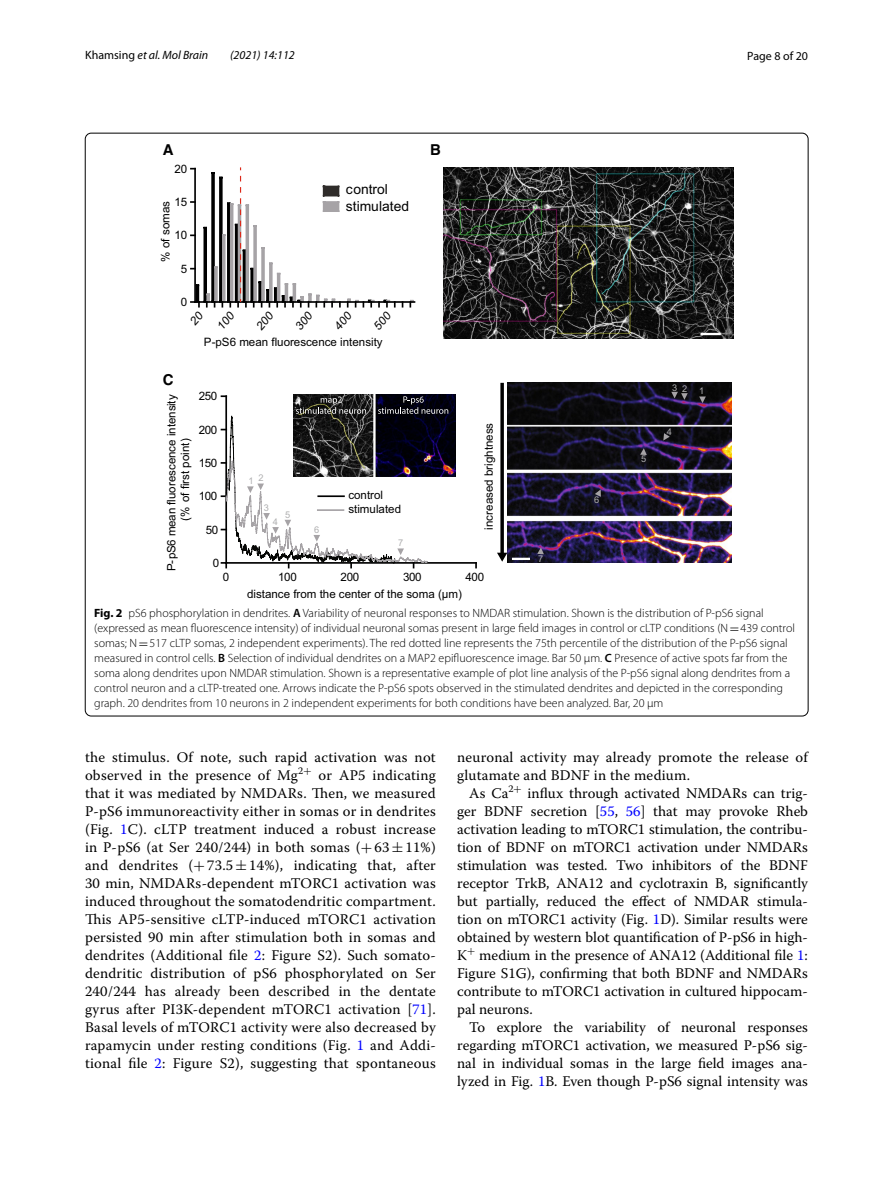
<style>
.page{position:relative;width:893px;height:1187px;background:#fff}
.page>*{position:absolute;margin:0;border:0;box-sizing:border-box;transform-origin:0 0}
.t1{font:15px "Helvetica Bold 5";color:#000}
.t2{font:14.7px/18px "Warnock Pro";letter-spacing:.01em;color:#000;text-align:justify}
.t3{font:13.95px/16.6px "Arial MT5";color:#000}
.t4{font:300 12px/15px "Myriad Pro";color:#000}
.t5{font:italic 12px "Myriad Pro";color:#000}
.t6{font:12px "Myriad Pro";color:#000}
.t7{font:11.55px/14px "Arial MT5";color:#000;text-align:center}
.t8{font:9.3px "Arial MT5";color:#afafb0}
.s1{font-style:normal}
.s2{font-weight:700}
.s3{font-weight:600}
.s4{font-family:"MTSY";font-weight:400}
.s5{color:#00f}
.s6{font-family:"MTSY"}
</style>
<div class="page">
<img style="left:508px;top:383px;width:223px;height:180px">
<hr style="left:226px;top:562px;width:250px;height:1px;background:#000">
<img style="left:448px;top:395px;width:7px;height:81px">
<svg style="left:663px;top:433px;width:7px;height:7px"></svg>
<svg style="left:671px;top:392px;width:17px;height:8px"></svg>
<svg style="left:699px;top:396px;width:7px;height:7px"></svg>
<svg style="left:640px;top:448px;width:7px;height:7px"></svg>
<svg style="left:595px;top:489px;width:6px;height:8px"></svg>
<svg style="left:537px;top:547px;width:7px;height:7px"></svg>
<svg style="left:221px;top:395px;width:227px;height:172px"></svg>
<img style="left:443px;top:167px;width:291px;height:172px">
<hr style="left:700px;top:333px;width:21px;height:2px;background:#fff">
<hr style="left:512px;top:557px;width:18px;height:3px;background:#fff">
<svg style="left:500px;top:383px;width:4px;height:169px"></svg>
<svg style="left:497px;top:552px;width:10px;height:9px"></svg>
<hr style="left:195px;top:301px;width:219px;height:2px;background:#000">
<svg style="left:409px;top:300px;width:4px;height:7px"></svg>
<svg style="left:190px;top:167px;width:206px;height:141px"></svg>
<p class="t5" style="left:85px;top:48px;width:125px"><span class="s1">Khamsing</span> et al. Mol Brain</p>
<p class="t5" style="left:230px;top:48px;width:66px">(2021) 14:112</p>
<p class="t6" style="left:747px;top:48px;width:62px">Page 8 of 20</p>
<p class="t1" style="left:163px;top:141px;width:12px">A</p>
<p class="t7" style="left:175px;top:162px;width:14px">20</p>
<p class="t7" style="left:175px;top:195px;width:14px">15</p>
<p class="t7" style="left:159px;top:261px;width:62px;rotate:-90deg">% of somas</p>
<p class="t7" style="left:175px;top:228px;width:14px">10</p>
<p class="t7" style="left:181px;top:262px;width:8px">5</p>
<p class="t7" style="left:181px;top:295px;width:8px">0</p>
<p class="t1" style="left:163px;top:370px;width:12px">C</p>
<p class="t3" style="left:346px;top:181px;width:65px">control stimulated</p>
<p class="t7" style="left:204px;top:335px;width:180px">P-pS6 mean fluorescence intensity</p>
<p class="t7" style="left:199px;top:389px;width:20px">250</p>
<p class="t7" style="left:164px;top:571px;width:178px;rotate:-90deg">P-pS6 mean fluorescence intensity (% of first point)</p>
<p class="t7" style="left:199px;top:423px;width:20px">200</p>
<p class="t7" style="left:199px;top:456px;width:20px">150</p>
<p class="t7" style="left:199px;top:489px;width:20px">100</p>
<p class="t7" style="left:206px;top:523px;width:14px">50</p>
<p class="t7" style="left:213px;top:556px;width:8px">0</p>
<p class="t8" style="left:259px;top:471px;width:7px">2</p>
<p class="t8" style="left:248px;top:474px;width:7px">1</p>
<p class="t8" style="left:264px;top:501px;width:7px">3</p>
<p class="t8" style="left:285px;top:508px;width:7px">5</p>
<p class="t8" style="left:273px;top:515px;width:7px">4</p>
<p class="t8" style="left:314px;top:523px;width:7px">6</p>
<p class="t7" style="left:348px;top:488px;width:54px;text-align:left">control stimulated</p>
<p class="t8" style="left:398px;top:537px;width:7px">7</p>
<p class="t1" style="left:430px;top:141px;width:12px">B</p>
<p class="t7" style="left:482px;top:529px;width:108px;rotate:-90deg">increased brightness</p>
<p class="t7" style="left:223px;top:570px;width:8px">0</p>
<p class="t7" style="left:278px;top:570px;width:20px">100</p>
<p class="t7" style="left:341px;top:570px;width:20px">200</p>
<p class="t7" style="left:403px;top:570px;width:20px">300</p>
<p class="t7" style="left:465px;top:570px;width:20px">400</p>
<p class="t7" style="left:247px;top:587px;width:216px">distance from the center of the soma (µm)</p>
<p class="t8" style="left:538px;top:552px;width:7px">7</p>
<p class="t8" style="left:594px;top:494px;width:7px">6</p>
<p class="t8" style="left:641px;top:453px;width:7px">5</p>
<p class="t8" style="left:672px;top:381px;width:7px">3</p>
<p class="t8" style="left:682px;top:382px;width:7px">2</p>
<p class="t8" style="left:699px;top:385px;width:7px">1</p>
<p class="t8" style="left:667px;top:426px;width:7px">4</p>
<p class="t4" style="left:94px;top:605px;width:702px"><span class="s2">Fig. 2</span> pS6 phosphorylation in dendrites. <span class="s3">A</span> Variability of neuronal responses to NMDAR stimulation. Shown is the distribution of P-pS6 signal (expressed as mean fluorescence intensity) of individual neuronal somas present in large field images in control or cLTP conditions (N<span class="s4">=</span>439 control somas; N<span class="s4">=</span>517 cLTP somas, 2 independent experiments). The red dotted line represents the 75th percentile of the distribution of the P-pS6 signal measured in control cells. <span class="s3">B</span> Selection of individual dendrites on a MAP2 epifluorescence image. Bar 50 µm. <span class="s3">C</span> Presence of active spots far from the soma along dendrites upon NMDAR stimulation. Shown is a representative example of plot line analysis of the P-pS6 signal along dendrites from a control neuron and a cLTP-treated one. Arrows indicate the P-pS6 spots observed in the stimulated dendrites and depicted in the corresponding graph. 20 dendrites from 10 neurons in 2 independent experiments for both conditions have been analyzed. Bar, 20 µm</p>
<p class="t2" style="left:85px;top:747px;width:352px">the stimulus. Of note, such rapid activation was not observed in the presence of Mg<sup>2</sup><sup>+</sup> or AP5 indicating that it was mediated by NMDARs. Then, we measured P-pS6 immunoreactivity either in somas or in dendrites (Fig. <span class="s5">1</span>C). cLTP treatment induced a robust increase in P-pS6 (at Ser 240/244) in both somas (<span class="s6">+</span>63<span class="s6">±</span>11%) and dendrites (<span class="s6">+</span>73.5<span class="s6">±</span>14%), indicating that, after 30 min, NMDARs-dependent mTORC1 activation was induced throughout the somatodendritic compartment.<br>This AP5-sensitive cLTP-induced mTORC1 activation persisted 90 min after stimulation both in somas and dendrites (Additional file <span class="s5">2</span>: Figure S2). Such somato&shy;dendritic distribution of pS6 phosphorylated on Ser 240/244 has already been described in the dentate gyrus after PI3K-dependent mTORC1 activation [<span class="s5">71</span>].<br>Basal levels of mTORC1 activity were also decreased by rapamycin under resting conditions (Fig. <span class="s5">1</span> and Addi&shy;tional file <span class="s5">2</span>: Figure S2), suggesting that spontaneous</p>
<p class="t2" style="left:457px;top:747px;width:352px">neuronal activity may already promote the release of glutamate and BDNF in the medium.</p>
<p class="t2" style="left:457px;top:783px;width:352px;text-indent:12px">As Ca<sup>2</sup><sup>+</sup> influx through activated NMDARs can trig&shy;ger BDNF secretion [<span class="s5">55</span>, <span class="s5">56</span>] that may provoke Rheb activation leading to mTORC1 stimulation, the contribu&shy;tion of BDNF on mTORC1 activation under NMDARs stimulation was tested. Two inhibitors of the BDNF receptor TrkB, ANA12 and cyclotraxin B, significantly but partially, reduced the effect of NMDAR stimula&shy;tion on mTORC1 activity (Fig. <span class="s5">1</span>D). Similar results were obtained by western blot quantification of P-pS6 in high-K<sup>+</sup> medium in the presence of ANA12 (Additional file <span class="s5">1</span>:<br>Figure S1G), confirming that both BDNF and NMDARs contribute to mTORC1 activation in cultured hippocam&shy;pal neurons.</p>
<p class="t2" style="left:457px;top:1017px;width:352px;text-indent:12px">To explore the variability of neuronal responses regarding mTORC1 activation, we measured P-pS6 sig&shy;nal in individual somas in the large field images ana&shy;lyzed in Fig. <span class="s5">1</span>B. Even though P-pS6 signal intensity was</p>
</div>
